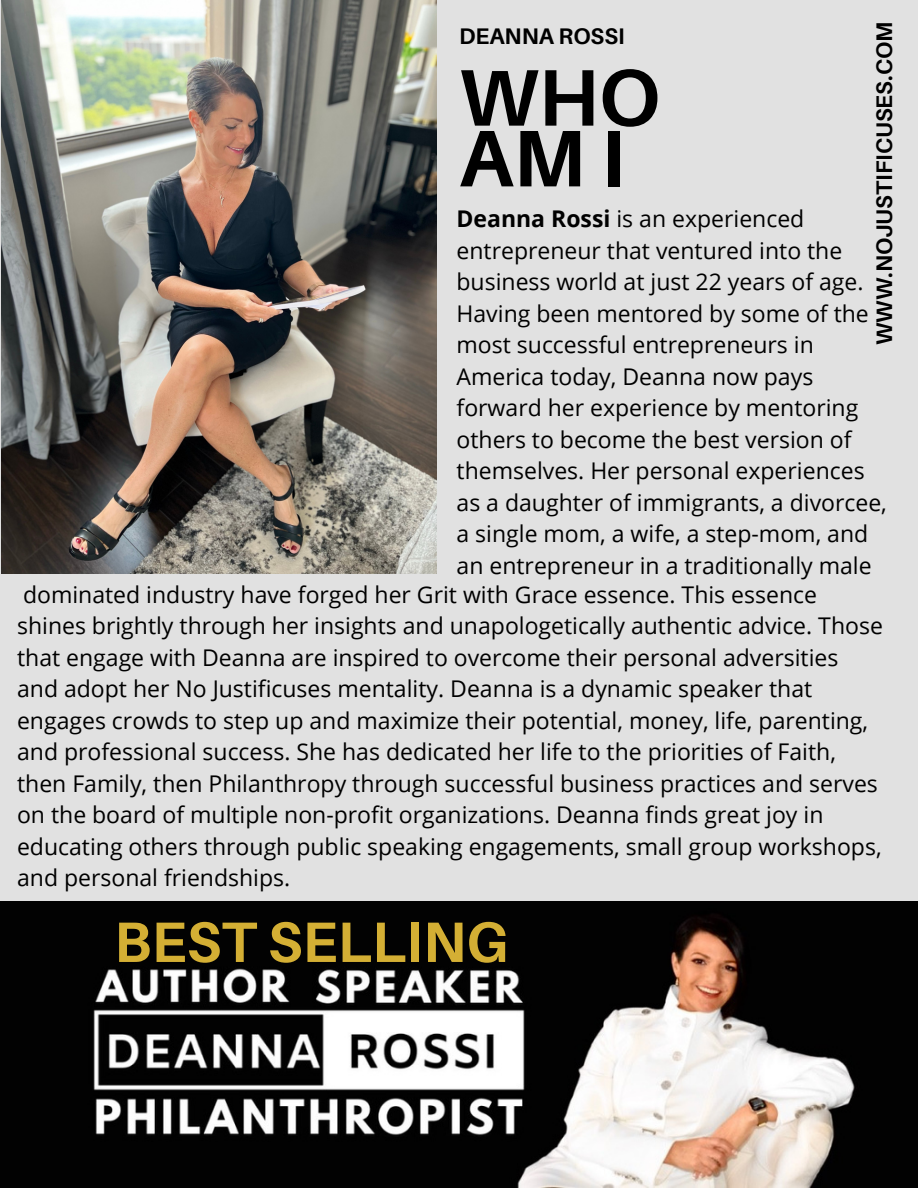
<style>
.page{position:relative;width:918px;height:1188px;background:#e1e1e1}
.page>*{position:absolute;margin:0;border:0;box-sizing:border-box;transform-origin:0 0}
.t1{font:700 80.25px/60.8px "Aileron";color:#000}
.t2{font:700 57px "Aileron";color:#d4af34}
.t3{font:22.95px/31.5px "Open Sans";color:#000}
.t4{font:700 22.5px "Aileron";color:#000}
.s1{font-weight:700}
</style>
<div class="page">
<img style="left:1px;top:0;width:436px;height:574px">
<img style="left:0;top:901px;width:918px;height:287px">
<p class="t4" style="left:870px;top:345px;width:325px;rotate:-90deg">WWW.NOJUSTIFICUSES.COM</p>
<p class="t4" style="left:459px;top:22px;width:167px">DEANNA ROSSI</p>
<h1 class="t1" style="left:459px;top:66px;width:203px">WHO<br>AMI</h1>
<p class="t3" style="left:457px;top:203px;width:432px"><span class="s1">Deanna Rossi</span> is an experienced entrepreneur that ventured into the business world at just 22 years of age.<br>Having been mentored by some of the most successful entrepreneurs in America today, Deanna now pays forward her experience by mentoring others to become the best version of themselves. Her personal experiences as a daughter of immigrants, a divorcee, a single mom, a wife, a step-mom, and an entrepreneur in a traditionally male</p>
<p class="t3" style="left:17px;top:578px;width:867px">dominated industry have forged her Grit with Grace essence. This essence shines brightly through her insights and unapologetically authentic advice. Those that engage with Deanna are inspired to overcome their personal adversities and adopt her No Justificuses mentality. Deanna is a dynamic speaker that engages crowds to step up and maximize their potential, money, life, parenting, and professional success. She has dedicated her life to the priorities of Faith, then Family, then Philanthropy through successful business practices and serves on the board of multiple non-profit organizations. Deanna finds great joy in educating others through public speaking engagements, small group workshops, and personal friendships.</p>
<h2 class="t2" style="left:114px;top:907px;width:396px">BEST SELLING</h2>
</div>
